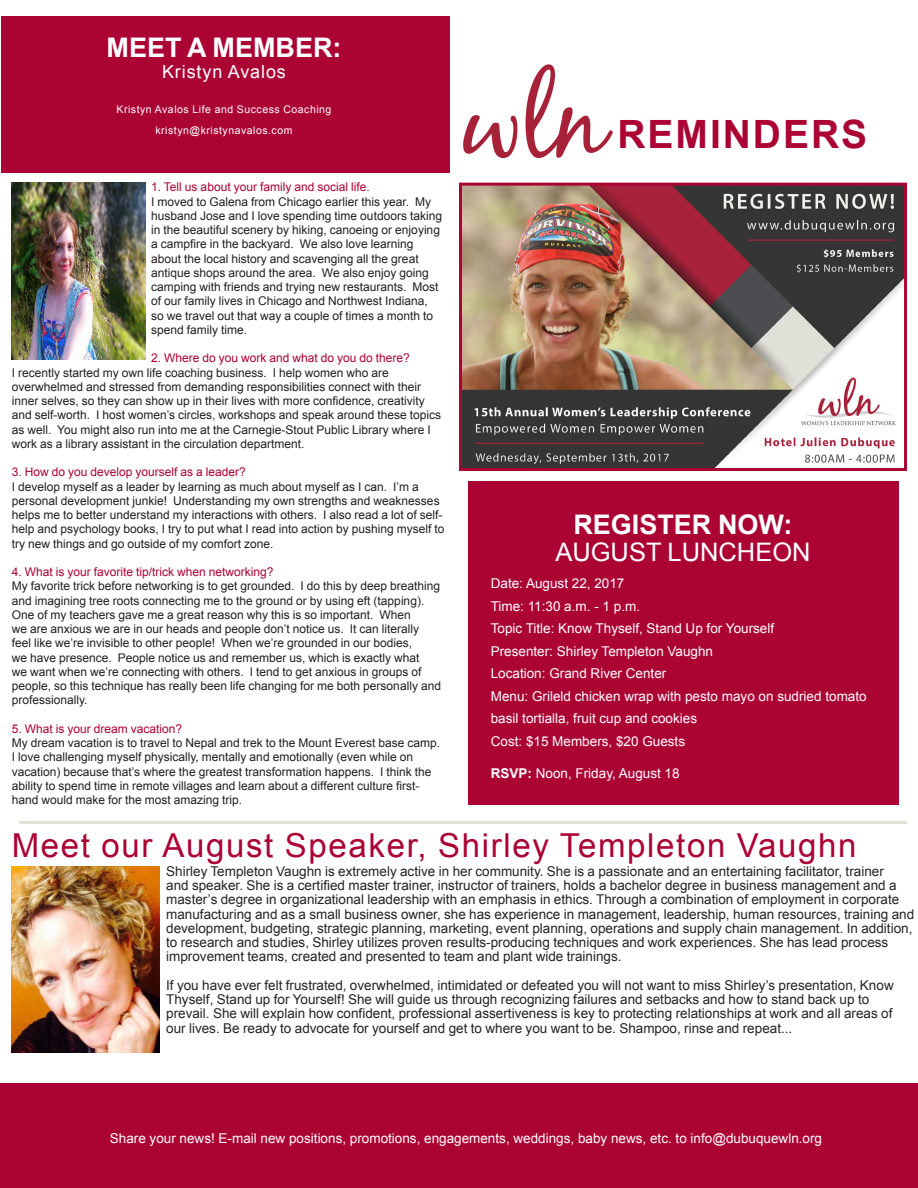
<style>
.page{position:relative;width:918px;height:1188px;background:#fff}
.page>*{position:absolute;margin:0;border:0;box-sizing:border-box;transform-origin:0 0}
.t1{font:700 39px "Arial";letter-spacing:.05em;color:#ab0333}
.t2{font:700 34.5px "Arial";color:#fff}
.t3{font:33px "Arial";letter-spacing:.05em;color:#ab0333}
.t4{font:700 27px "Arial";color:#fff}
.t5{font:25.5px "Arial";color:#fff}
.t6{font:18px "Arial";letter-spacing:.05em;color:#fff}
.t7{font:13.5px/14.2px "Arial";color:#262324}
.t8{font:13.5px/22.5px "Arial";color:#fff}
.t9{font:12px/14.2px "Arial";color:#231f20}
.t10{font:12px "Arial";color:#ab0333}
.t11{font:10.5px "Arial";letter-spacing:.05em;color:#fff}
.s1{font-weight:700}
</style>
<div class="page">
<img style="left:463px;top:187px;width:440px;height:280px">
<div style="left:459px;top:183px;width:448px;height:288px;border:3px solid #ab0333"></div>
<div style="left:1px;top:16px;width:449px;height:156px;background:#ab0333"></div>
<hr style="left:19px;top:821px;width:888px;height:3px;background:#e0e0d7">
<img style="left:12px;top:866px;width:148px;height:187px">
<img style="left:12px;top:183px;width:134px;height:177px">
<svg style="left:463px;top:115px;width:54px;height:43px"></svg>
<svg style="left:526px;top:64px;width:87px;height:94px"></svg>
<div style="left:468px;top:481px;width:430px;height:324px;background:#ab0333"></div>
<div style="left:0;top:1083px;width:918px;height:105px;background:#ab0333"></div>
<p class="t4" style="left:107px;top:30px;width:236px">MEET A MEMBER:</p>
<p class="t6" style="left:162px;top:60px;width:125px">Kristyn Avalos</p>
<p class="t11" style="left:117px;top:102px;width:216px">Kristyn Avalos Life and Success Coaching</p>
<p class="t11" style="left:155px;top:123px;width:139px">kristyn@kristynavalos.com</p>
<p class="t10" style="left:151px;top:179px;width:220px">1. Tell us about your family and social life.</p>
<p class="t9" style="left:151px;top:194px;width:292px">I moved to Galena from Chicago earlier this year. My husband Jose and I love spending time outdoors taking in the beautiful scenery by hiking, canoeing or enjoying a campfire in the backyard. We also love learning about the local history and scavenging all the great antique shops around the area. We also enjoy going camping with friends and trying new restaurants. Most of our family lives in Chicago and Northwest Indiana, so we travel out that way a couple of times a month to spend family time.</p>
<p class="t10" style="left:151px;top:350px;width:260px">2. Where do you work and what do you do there?</p>
<p class="t9" style="left:12px;top:365px;width:431px">I recently started my own life coaching business. I help women who are overwhelmed and stressed from demanding responsibilities connect with their inner selves, so they can show up in their lives with more confidence, creativity and self-worth. I host women’s circles, workshops and speak around these topics as well. You might also run into me at the Carnegie-Stout Public Library where I work as a library assistant in the circulation department.</p>
<p class="t10" style="left:12px;top:464px;width:236px">3. How do you develop yourself as a leader?</p>
<p class="t9" style="left:12px;top:479px;width:434px">I develop myself as a leader by learning as much about myself as I can. I’m a personal development junkie! Understanding my own strengths and weaknesses helps me to better understand my interactions with others. I also read a lot of self&shy;help and psychology books, I try to put what I read into action by pushing myself to try new things and go outside of my comfort zone.</p>
<p class="t10" style="left:12px;top:564px;width:263px">4. What is your favorite tip/trick when networking?</p>
<p class="t9" style="left:12px;top:579px;width:431px">My favorite trick before networking is to get grounded. I do this by deep breathing and imagining tree roots connecting me to the ground or by using eft (tapping).<br>One of my teachers gave me a great reason why this is so important. When<br>we are anxious we are in our heads and people don’t notice us. It can literally feel like we’re invisible to other people! When we’re grounded in our bodies,<br>we have presence. People notice us and remember us, which is exactly what<br>we want when we’re connecting with others. I tend to get anxious in groups of people, so this technique has really been life changing for me both personally and professionally.</p>
<p class="t10" style="left:12px;top:721px;width:172px">5. What is your dream vacation?</p>
<p class="t9" style="left:12px;top:736px;width:430px">My dream vacation is to travel to Nepal and trek to the Mount Everest base camp.<br>I love challenging myself physically, mentally and emotionally (even while on vacation) because that’s where the greatest transformation happens. I think the ability to spend time in remote villages and learn about a different culture first&shy;hand would make for the most amazing trip.</p>
<p class="t1" style="left:618px;top:109px;width:251px">REMINDERS</p>
<p class="t2" style="left:546px;top:487px;width:271px">REGISTER NOW</p>
<p class="t4" style="left:573px;top:506px;width:221px">REGISTER NOW:</p>
<p class="t5" style="left:555px;top:536px;width:257px">AUGUST LUNCHEON</p>
<p class="t8" style="left:491px;top:573px;width:135px">Date: August 22, 2017</p>
<p class="t8" style="left:491px;top:595px;width:151px">Time: 11:30 a.m. - 1 p.m.</p>
<p class="t8" style="left:491px;top:618px;width:285px">Topic Title: Know Thyself, Stand Up for Yourself</p>
<p class="t8" style="left:491px;top:640px;width:224px">Presenter: Shirley Templeton Vaughn</p>
<p class="t8" style="left:491px;top:663px;width:177px">Location: Grand River Center</p>
<p class="t8" style="left:491px;top:685px;width:377px">Menu: Grileld chicken wrap with pesto mayo on sudried tomato basil tortialla, fruit cup and cookies</p>
<p class="t8" style="left:491px;top:730px;width:196px">Cost: $15 Members, $20 Guests</p>
<p class="t8" style="left:491px;top:762px;width:190px"><span class="s1">RSVP:</span> Noon, Friday, August 18</p>
<p class="t3" style="left:12px;top:823px;width:846px">Meet our August Speaker, Shirley Templeton Vaughn</p>
<p class="t7" style="left:166px;top:864px;width:750px">Shirley Templeton Vaughn is extremely active in her community. She is a passionate and an entertaining facilitator, trainer<br>and speaker. She is a certified master trainer, instructor of trainers, holds a bachelor degree in business management and a master’s degree in organizational leadership with an emphasis in ethics. Through a combination of employment in corporate manufacturing and as a small business owner, she has experience in management, leadership, human resources, training and development, budgeting, strategic planning, marketing, event planning, operations and supply chain management. In addition, to research and studies, Shirley utilizes proven results-producing techniques and work experiences. She has lead process improvement teams, created and presented to team and plant wide trainings.</p>
<p class="t7" style="left:166px;top:978px;width:729px">If you have ever felt frustrated, overwhelmed, intimidated or defeated you will not want to miss Shirley’s presentation, Know Thyself, Stand up for Yourself! She will guide us through recognizing failures and setbacks and how to stand back up to prevail. She will explain how confident, professional assertiveness is key to protecting relationships at work and all areas of our lives. Be ready to advocate for yourself and get to where you want to be. Shampoo, rinse and repeat...</p>
<p class="t8" style="left:110px;top:1127px;width:714px">Share your news! E-mail new positions, promotions, engagements, weddings, baby news, etc. to info@dubuquewln.org</p>
</div>
